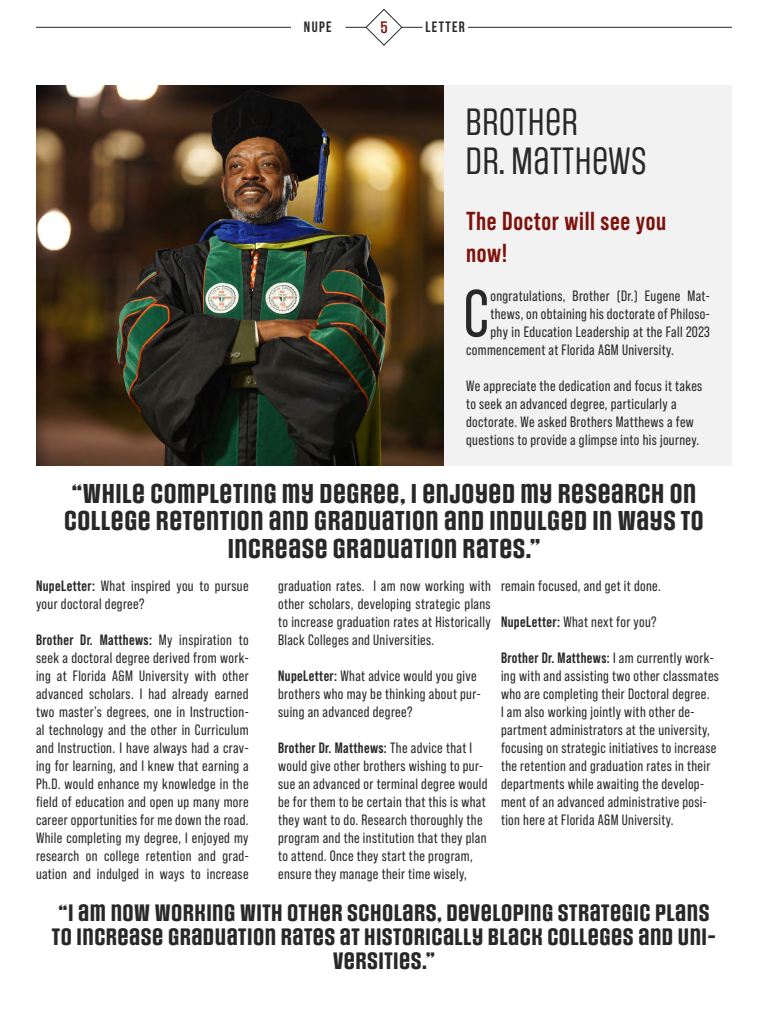
<style>
.page{position:relative;width:768px;height:1024px;background:#fff}
.page>*{position:absolute;margin:0;border:0;box-sizing:border-box;transform-origin:0 0}
.t1{font:66.4px "Bebas Neue Pro";color:#292829}
.t2{font:32px/38.4px "Social Gothic";letter-spacing:.01em;color:#292829}
.t3{font:700 26px/31.2px "Bebas Neue Pro";letter-spacing:.025em;color:#7d110c}
.t4{font:700 23px/27.6px "Social Gothic";letter-spacing:.025em;color:#292829;text-align:center}
.t5{font:700 20px/24px "Social Gothic";letter-spacing:.025em;color:#292829;text-align:center}
.t6{font:15px/18px "Bebas Neue Pro";letter-spacing:.025em;color:#292829}
.t7{font:700 15px "Bebas Neue";letter-spacing:.09em;color:#292829}
.t8{font:500 14px "Social Gothic";color:#7d110c}
.s1{font-weight:700}
</style>
<div class="page">
<img style="left:36px;top:85px;width:408px;height:381px">
<div style="left:444px;top:85px;width:288px;height:381px;background:#f2f2f2"></div>
<hr style="left:36px;top:27px;width:255px;height:1px;background:#292829">
<hr style="left:468px;top:27px;width:264px;height:1px;background:#292829">
<svg style="left:346px;top:9px;width:76px;height:37px"></svg>
<p class="t7" style="left:304px;top:19px;width:29px">NUPE</p>
<p class="t8" style="left:380px;top:18px;width:9px">5</p>
<p class="t7" style="left:425px;top:19px;width:41px">LETTER</p>
<h2 class="t2" style="left:465px;top:104px;width:183px">BROTHER<br>DR. MATTHEWS</h2>
<h3 class="t3" style="left:466px;top:205px;width:202px">The Doctor will see you now!</h3>
<h1 class="t1" style="left:463px;top:276px;width:27px">C</h1>
<p class="t6" style="left:490px;top:286px;width:221px">ongratulations, Brother (Dr.) Eugene Mat-</p>
<p class="t6" style="left:490px;top:304px;width:221px">thews, on obtaining his doctorate of Philoso-</p>
<p class="t6" style="left:490px;top:322px;width:221px">phy in Education Leadership at the Fall 2023</p>
<p class="t6" style="left:466px;top:340px;width:209px">commencement at Florida A&amp;M University.</p>
<p class="t6" style="left:466px;top:376px;width:238px">We appreciate the dedication and focus it takes to seek an advanced degree, particularly a doctorate. We asked Brothers Matthews a few questions to provide a glimpse into his journey.</p>
<h3 class="t4" style="left:64px;top:481px;width:641px">“WHILE COMPLETING MY DEGREE, I ENJOYED MY RESEARCH ON<br>COLLEGE RETENTION AND GRADUATION AND INDULGED IN WAYS TO<br>INCREASE GRADUATION RATES.”</h3>
<p class="t6" style="left:501px;top:577px;width:161px">remain focused, and get it done.</p>
<p class="t6" style="left:501px;top:613px;width:157px"><span class="s1">NupeLetter:</span> What next for you?</p>
<p class="t6" style="left:501px;top:649px;width:220px"><span class="s1">Brother Dr. Matthews:</span> I am currently work&shy;ing with and assisting two other classmates who are completing their Doctoral degree.<br>I am also working jointly with other de&shy;partment administrators at the university, focusing on strategic initiatives to increase the retention and graduation rates in their departments while awaiting the develop&shy;ment of an advanced administrative posi&shy;tion here at Florida A&amp;M University.</p>
<p class="t6" style="left:36px;top:577px;width:214px"><span class="s1">NupeLetter:</span> What inspired you to pursue your doctoral degree?</p>
<p class="t6" style="left:36px;top:631px;width:214px;text-align:justify"><span class="s1">Brother Dr. Matthews:</span> My inspiration to seek a doctoral degree derived from work&shy;ing at Florida A&amp;M University with other advanced scholars. I had already earned two master’s degrees, one in Instruction&shy;al technology and the other in Curriculum and Instruction. I have always had a crav&shy;ing for learning, and I knew that earning a Ph.D. would enhance my knowledge in the field of education and open up many more career opportunities for me down the road.<br>While completing my degree, I enjoyed my research on college retention and grad&shy;uation and indulged in ways to increase</p>
<p class="t6" style="left:278px;top:577px;width:214px;text-align:justify">graduation rates. I am now working with other scholars, developing strategic plans to increase graduation rates at Historically Black Colleges and Universities.</p>
<p class="t6" style="left:278px;top:667px;width:204px"><span class="s1">NupeLetter:</span> What advice would you give brothers who may be thinking about pur&shy;suing an advanced degree?</p>
<p class="t6" style="left:278px;top:739px;width:211px"><span class="s1">Brother Dr. Matthews:</span> The advice that I would give other brothers wishing to pur&shy;sue an advanced or terminal degree would be for them to be certain that this is what they want to do. Research thoroughly the program and the institution that they plan to attend. Once they start the program, ensure they manage their time wisely,</p>
<h3 class="t5" style="left:52px;top:902px;width:666px">“I AM NOW WORKING WITH OTHER SCHOLARS, DEVELOPING STRATEGIC PLANS<br>TO INCREASE GRADUATION RATES AT HISTORICALLY BLACK COLLEGES AND UNI-<br>VERSITIES.”</h3>
</div>
